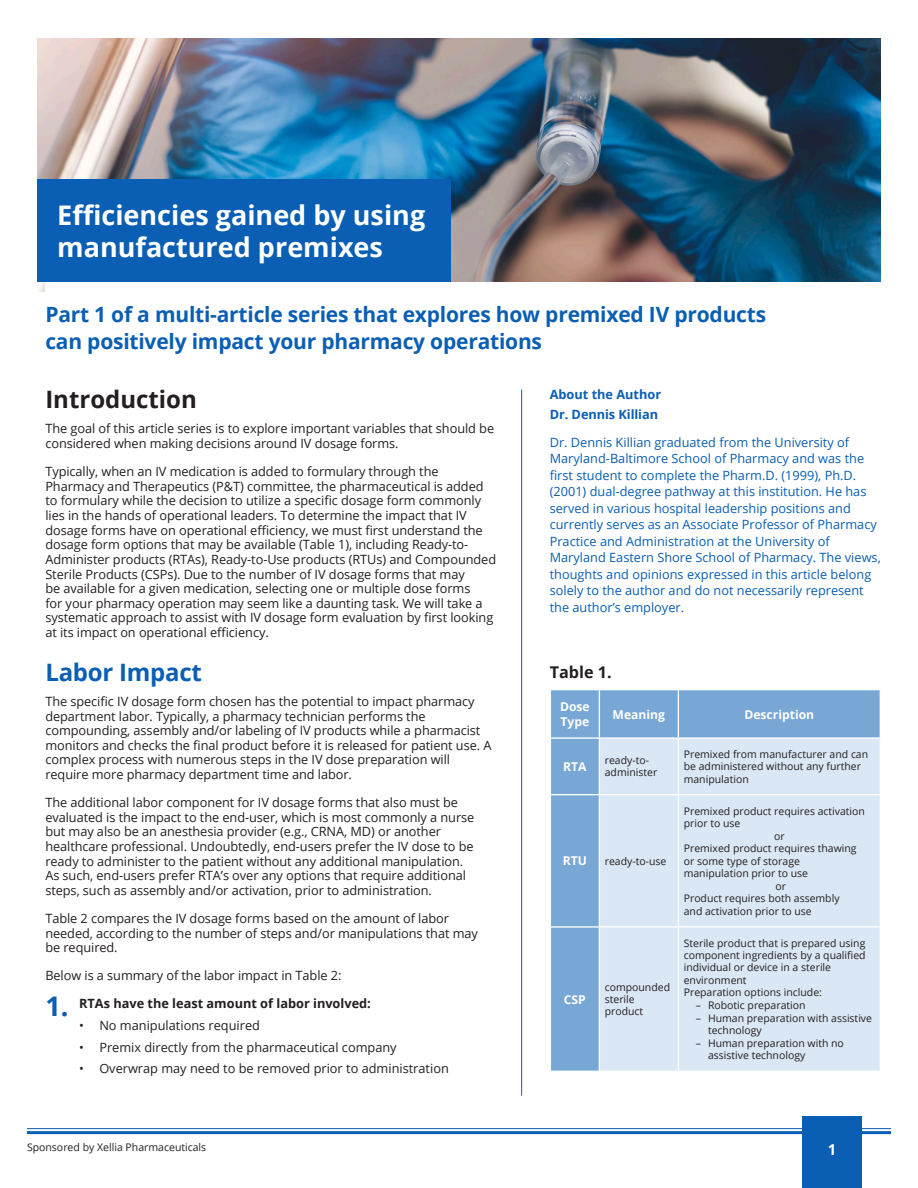
<style>
.page{position:relative;width:918px;height:1188px;background:#fff}
.page>*{position:absolute;margin:0;border:0;box-sizing:border-box;transform-origin:0 0}
.Title_eBook{font:700 27px/32.4px "Open Sans";color:#fff}
.Body_Text{font:700 24px "Open Sans";color:#231f20}
.Body_Text-2{font:700 24px "Open Sans";letter-spacing:-.01em;color:#0a5eb3}
.SubTitle_eBook{font:700 21px/27px "Open Sans";letter-spacing:-.01em;color:#0a5eb3}
.Table_Caption{font:700 16.2px "Open Sans";color:#231f20}
.t1{font:700 15px "Open Sans";color:#fff}
.Body_Text-3{font:12.75px/14.7px "Open Sans";letter-spacing:-.005em;color:#231f20}
.Bullets{font:12.75px/16.5px "Open Sans";color:#0a5eb3}
.t2{font:700 12.75px "Open Sans";color:#231f20}
.Bullets-2{font:700 12.75px "Open Sans";letter-spacing:-.005em;color:#0a5eb3}
.Bullets-3{font:700 12.15px/14.9px "Open Sans";color:#fff}
.Table_Text{font:10.5px/12.1px "Open Sans";color:#231f20}
.s1{font-style:inherit}
.s2{font-size:27px;color:#0a5eb3}
</style>
<div class="page">
<hr style="left:27px;top:1128px;width:864px;height:1px;background:#0a5eb3">
<hr style="left:27px;top:1131px;width:864px;height:3px;background:#0a5eb3">
<div style="left:802px;top:1117px;width:60px;height:71px;background:#0a5eb3"></div>
<img style="left:37px;top:39px;width:844px;height:253px">
<div style="left:45px;top:282px;width:836px;height:92px;background:#fff"></div>
<div style="left:37px;top:180px;width:414px;height:102px;background:#0a5eb3"></div>
<div style="left:551px;top:690px;width:329px;height:381px;background:#78a7d5"></div>
<div style="left:600px;top:739px;width:280px;height:332px;background:#dae7f4"></div>
<hr style="left:599px;top:690px;width:1px;height:47px;background:#fff">
<hr style="left:678px;top:690px;width:1px;height:47px;background:#fff">
<hr style="left:550px;top:737px;width:49px;height:2px;background:#fff">
<hr style="left:599px;top:737px;width:79px;height:2px;background:#fff">
<hr style="left:599px;top:739px;width:1px;height:55px;background:#fff">
<hr style="left:678px;top:737px;width:203px;height:2px;background:#fff">
<hr style="left:678px;top:739px;width:1px;height:55px;background:#fff">
<hr style="left:550px;top:794px;width:49px;height:1px;background:#fff">
<hr style="left:599px;top:794px;width:79px;height:1px;background:#fff">
<hr style="left:599px;top:795px;width:1px;height:131px;background:#fff">
<hr style="left:678px;top:794px;width:203px;height:1px;background:#fff">
<hr style="left:678px;top:795px;width:1px;height:131px;background:#fff">
<hr style="left:550px;top:926px;width:49px;height:2px;background:#fff">
<hr style="left:599px;top:926px;width:79px;height:2px;background:#fff">
<hr style="left:599px;top:928px;width:1px;height:143px;background:#fff">
<hr style="left:678px;top:926px;width:203px;height:2px;background:#fff">
<hr style="left:678px;top:928px;width:1px;height:143px;background:#fff">
<hr style="left:521px;top:390px;width:1px;height:706px;background:#0a5eb3">
<p class="Title_eBook" style="left:57px;top:198px;width:370px">Efficiencies gained by using manufactured premixes</p>
<p class="SubTitle_eBook" style="left:45px;top:301px;width:722px">Part 1 of a multi-article series that explores how premixed IV products can positively impact your <span class="s1">pharmacy</span> operation<span class="s1">s</span></p>
<p class="Body_Text" style="left:45px;top:382px;width:153px">Introduction</p>
<p class="Body_Text-3" style="left:45px;top:421px;width:450px">The goal of this article series is to explore important variables that should be considered when making decisions around IV dosage forms.</p>
<p class="Body_Text-3" style="left:45px;top:464px;width:452px">Typically, when an IV medication is added to formulary through the Pharmacy and Therapeutics (P&amp;T) committee, the pharmaceutical is added to formulary while the decision to utilize a specific dosage form commonly lies in the hands of operational leaders. To determine the impact that IV dosage forms have on operational efficiency, we must first understand the dosage form options that may be available (Table 1), including Ready-to-Administer products (RTAs), Ready-to-Use products (RTUs) and Compounded Sterile Products (CSPs). Due to the number of IV dosage forms that may<br>be available for a given medication, selecting one or multiple dose forms<br>for your pharmacy operation may seem like a daunting task. We will take a systematic approach to assist with IV dosage form evaluation by first looking at its impact on operational efficiency.</p>
<p class="Body_Text-2" style="left:45px;top:655px;width:158px">Labor Impact</p>
<p class="Body_Text-3" style="left:45px;top:694px;width:448px">The specific IV dosage form chosen has the potential to impact pharmacy department labor. Typically, a pharmacy technician performs the compounding, assembly and/or labeling of IV products while a pharmacist monitors and checks the final product before it is released for patient use. A complex process with <span class="s1">numerous</span> steps in the IV dose preparation will require more pharmacy department time and labor.</p>
<p class="Body_Text-3" style="left:45px;top:795px;width:430px">The additional labor component for IV dosage forms that also must be evaluated is the impact to the end-user, which is most commonly a nurse but may also be an anesthesia provider (e.g., CRNA, MD) or another healthcare professional. Undoubtedly, end-users prefer the IV dose to be ready to administer to the patient without any additional manipulation.<br>As such, end-users prefer RTA’s over any options that require additional steps, such as assembly and/or activation, prior to administration.</p>
<p class="Body_Text-3" style="left:45px;top:911px;width:434px">Table 2 compares the IV dosage forms based on the amount of labor needed, according to the number of steps and/or manipulations that may be required.</p>
<p class="Body_Text-3" style="left:45px;top:968px;width:298px">Below is a summary of the labor impact in Table 2:</p>
<p class="t2" style="left:45px;top:995px;width:327px"><span class="s2">1.</span> RTAs have the least amount of labor involved:</p>
<p class="Body_Text-3" style="left:79px;top:1018px;width:182px">• No manipulations required</p>
<p class="Body_Text-3" style="left:79px;top:1039px;width:319px">• Premix directly from the pharmaceutical company</p>
<p class="Body_Text-3" style="left:79px;top:1061px;width:371px">• Overwrap may need to be removed prior to administration</p>
<p class="Bullets-2" style="left:550px;top:386px;width:113px">About the Author</p>
<p class="Bullets-2" style="left:550px;top:406px;width:110px">Dr. Dennis Killian</p>
<p class="Bullets" style="left:550px;top:433px;width:333px">Dr. Dennis Killian graduated from the University of Maryland-Baltimore School of Pharmacy and was the first student to complete the Pharm.D. (1999), Ph.D. (2001) dual-degree pathway at this institution. He has served in various hospital leadership positions and currently serves as an Associate Professor of Pharmacy Practice and Administration at the University of Maryland Eastern Shore School of Pharmacy. The views, thoughts and opinions expressed in this article belong solely to the author and do not necessarily represent the author’s employer.</p>
<p class="Table_Caption" style="left:550px;top:661px;width:64px">Table 1.</p>
<p class="Bullets-3" style="left:560px;top:699px;width:31px">Dose<br>Type</p>
<p class="Bullets-3" style="left:613px;top:706px;width:54px">Meaning</p>
<p class="Bullets-3" style="left:744px;top:706px;width:71px">Description</p>
<p class="Bullets-3" style="left:563px;top:759px;width:25px">RTA</p>
<p class="Table_Text" style="left:605px;top:754px;width:54px">ready-to&shy;administer</p>
<p class="Table_Text" style="left:684px;top:748px;width:186px">Premixed from manufacturer and can be administered without any further manipulation</p>
<p class="Bullets-3" style="left:563px;top:853px;width:26px">RTU</p>
<p class="Table_Text" style="left:605px;top:855px;width:63px">ready-to-use</p>
<p class="Bullets-3" style="left:564px;top:992px;width:24px">CSP</p>
<p class="Table_Text" style="left:605px;top:981px;width:67px">compounded sterile product</p>
<p class="Table_Text" style="left:684px;top:805px;width:183px">Premixed product requires activation</p>
<p class="Table_Text" style="left:684px;top:817px;width:58px">prior to use</p>
<p class="Table_Text" style="left:774px;top:830px;width:12px">or</p>
<p class="Table_Text" style="left:684px;top:842px;width:174px">Premixed product requires thawing</p>
<p class="Table_Text" style="left:684px;top:854px;width:118px">or some type of storage</p>
<p class="Table_Text" style="left:684px;top:867px;width:126px">manipulation prior to use</p>
<p class="Table_Text" style="left:775px;top:880px;width:12px">or</p>
<p class="Table_Text" style="left:684px;top:892px;width:157px">Product requires both assembly</p>
<p class="Table_Text" style="left:684px;top:905px;width:130px">and activation prior to use</p>
<p class="Table_Text" style="left:684px;top:937px;width:183px">Sterile product that is prepared using component ingredients by a qualified individual or device in a sterile environment</p>
<p class="Table_Text" style="left:684px;top:986px;width:140px">Preparation options include:</p>
<p class="Table_Text" style="left:696px;top:999px;width:111px">– Robotic preparation</p>
<p class="Table_Text" style="left:708px;top:1012px;width:166px;text-indent:-12px">– Human preparation with assistive technology</p>
<p class="Table_Text" style="left:708px;top:1037px;width:137px;text-indent:-12px">– Human preparation with no assistive technology</p>
<p class="Table_Text" style="left:27px;top:1141px;width:181px">Sponsored by Xellia Pharmaceuticals</p>
<p class="t1" style="left:828px;top:1139px;width:10px">1</p>
</div>
